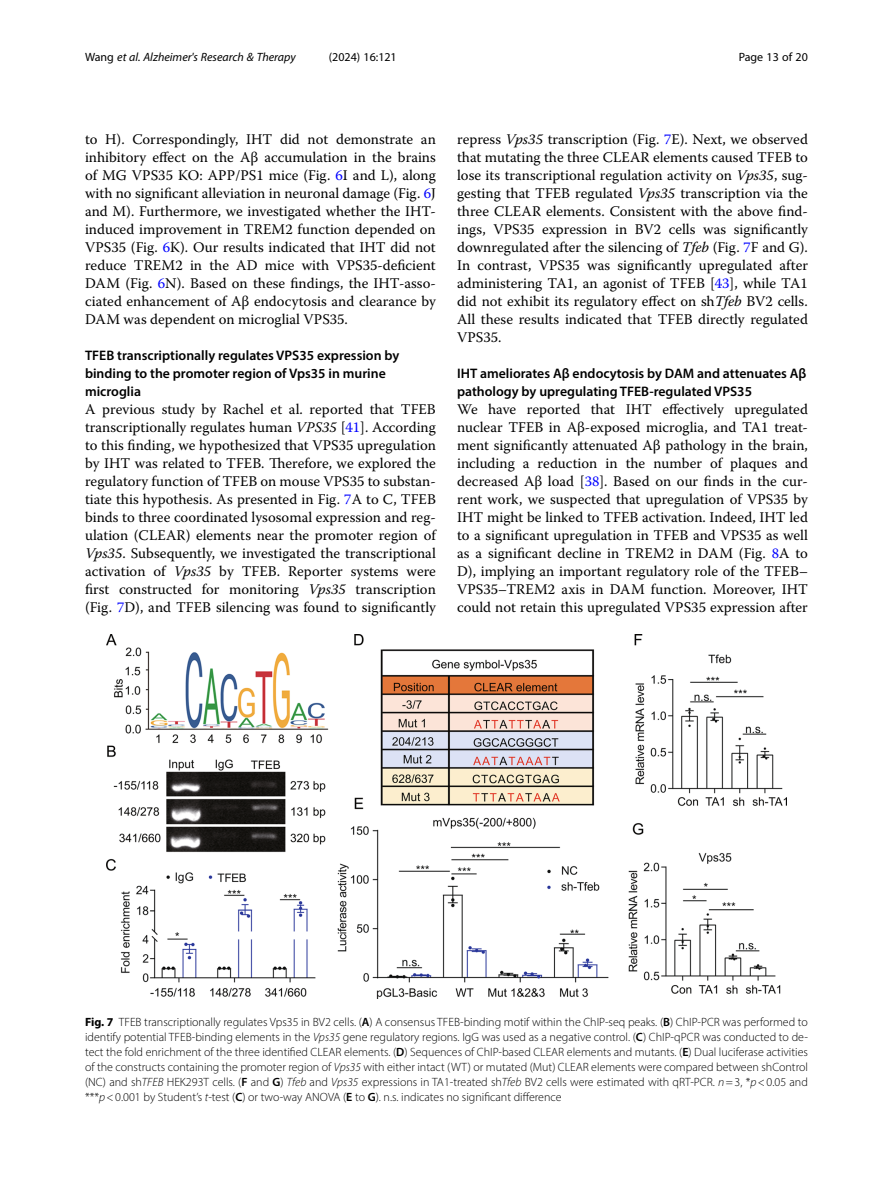
<style>
.page{position:relative;width:893px;height:1191px;background:#fff}
.page>*{position:absolute;margin:0;border:0;box-sizing:border-box;transform-origin:0 0}
.Body_Text{font:14.7px/18px "Warnock Pro";color:#000;text-align:justify}
.Head_2{font:600 13.8px/18px "Myriad Pro";color:#000}
.Figure_Caption{font:300 12px/15px "Myriad Pro";color:#000;text-align:justify}
.t1{font:italic 12px "Myriad Pro";color:#000}
.t2{font:12px "Myriad Pro";color:#000}
.s1{font-style:normal}
.s2{color:#00f}
.s3{font-style:italic}
.s4{font-weight:700}
.s5{font-weight:600}
</style>
<div class="page">
<img style="left:106px;top:634px;width:681px;height:365px">
<p class="t1" style="left:85px;top:50px;width:212px"><span class="s1">Wang</span> et al. Alzheimer's Research &amp; Therapy</p>
<p class="t2" style="left:329px;top:50px;width:70px">(2024) 16:121</p>
<p class="t2" style="left:739px;top:50px;width:71px">Page 13 of 20</p>
<p class="Body_Text" style="left:85px;top:130px;width:352px">to H). Correspondingly, IHT did not demonstrate an inhibitory effect on the Aβ accumulation in the brains of MG VPS35 KO: APP/PS1 mice (Fig. <span class="s2">6</span>I and L), along with no significant alleviation in neuronal damage (Fig. <span class="s2">6</span>J and M). Furthermore, we investigated whether the IHT&shy;induced improvement in TREM2 function depended on VPS35 (Fig. <span class="s2">6</span>K). Our results indicated that IHT did not reduce TREM2 in the AD mice with VPS35-deficient DAM (Fig. <span class="s2">6</span>N). Based on these findings, the IHT-asso&shy;ciated enhancement of Aβ endocytosis and clearance by DAM was dependent on microglial VPS35.</p>
<p class="Head_2" style="left:85px;top:346px;width:316px">TFEB transcriptionally regulates VPS35 expression by binding to the promoter region of Vps35 in murine microglia</p>
<p class="Body_Text" style="left:85px;top:400px;width:352px">A previous study by Rachel et al. reported that TFEB transcriptionally regulates human <span class="s3">VPS35</span> [<span class="s2">41</span>]. According to this finding, we hypothesized that VPS35 upregulation by IHT was related to TFEB. Therefore, we explored the regulatory function of TFEB on mouse VPS35 to substan&shy;tiate this hypothesis. As presented in Fig. <span class="s2">7</span>A to C, TFEB binds to three coordinated lysosomal expression and reg&shy;ulation (CLEAR) elements near the promoter region of <span class="s3">Vps35</span>. Subsequently, we investigated the transcriptional activation of <span class="s3">Vps35</span> by TFEB. Reporter systems were first constructed for monitoring <span class="s3">Vps35</span> transcription (Fig. <span class="s2">7</span>D), and TFEB silencing was found to significantly</p>
<p class="Body_Text" style="left:457px;top:130px;width:352px">repress <span class="s3">Vps35</span> transcription (Fig. <span class="s2">7</span>E). Next, we observed that mutating the three CLEAR elements caused TFEB to lose its transcriptional regulation activity on <span class="s3">Vps35</span>, sug&shy;gesting that TFEB regulated <span class="s3">Vps35</span> transcription via the three CLEAR elements. Consistent with the above find&shy;ings, VPS35 expression in BV2 cells was significantly downregulated after the silencing of <span class="s3">Tfeb</span> (Fig. <span class="s2">7</span>F and G).<br>In contrast, VPS35 was significantly upregulated after administering TA1, an agonist of TFEB [<span class="s2">43</span>], while TA1 did not exhibit its regulatory effect on sh<span class="s3">Tfeb</span> BV2 cells.<br>All these results indicated that TFEB directly regulated VPS35.</p>
<p class="Head_2" style="left:457px;top:364px;width:351px">IHT ameliorates Aβ endocytosis by DAM and attenuates Aβ pathology by upregulating TFEB-regulated VPS35</p>
<p class="Body_Text" style="left:457px;top:400px;width:352px">We have reported that IHT effectively upregulated nuclear TFEB in Aβ-exposed microglia, and TA1 treat&shy;ment significantly attenuated Aβ pathology in the brain, including a reduction in the number of plaques and decreased Aβ load [<span class="s2">38</span>]. Based on our finds in the cur&shy;rent work, we suspected that upregulation of VPS35 by IHT might be linked to TFEB activation. Indeed, IHT led to a significant upregulation in TFEB and VPS35 as well as a significant decline in TREM2 in DAM (Fig. <span class="s2">8</span>A to D), implying an important regulatory role of the TFEB– VPS35–TREM2 axis in DAM function. Moreover, IHT could not retain this upregulated VPS35 expression after</p>
<p class="Figure_Caption" style="left:85px;top:1014px;width:724px"><span class="s4">Fig. 7</span> TFEB transcriptionally regulates Vps35 in BV2 cells. (<span class="s5">A</span>) A consensus TFEB-binding motif within the ChIP-seq peaks. (<span class="s5">B</span>) ChIP-PCR was performed to identify potential TFEB-binding elements in the <span class="s3">Vps35</span> gene regulatory regions. IgG was used as a negative control. (<span class="s5">C</span>) ChIP-qPCR was conducted to de&shy;tect the fold enrichment of the three identified CLEAR elements. (<span class="s5">D</span>) Sequences of ChIP-based CLEAR elements and mutants. (<span class="s5">E</span>) Dual luciferase activities of the constructs containing the promoter region of <span class="s3">Vps35</span> with either intact (WT) or mutated (Mut) CLEAR elements were compared between shControl (NC) and sh<span class="s3">TFEB</span> HEK293T cells. (<span class="s5">F</span> and <span class="s5">G</span>) <span class="s3">Tfeb</span> and <span class="s3">Vps35</span> expressions in TA1-treated sh<span class="s3">Tfeb</span> BV2 cells were estimated with qRT-PCR. <span class="s3">n</span>=3, *<span class="s3">p</span>&lt;0.05 and ***<span class="s3">p</span>&lt;0.001 by Student’s <span class="s3">t</span>-test (<span class="s5">C</span>) or two-way ANOVA (<span class="s5">E</span> to <span class="s5">G</span>). n.s. indicates no significant difference</p>
</div>
